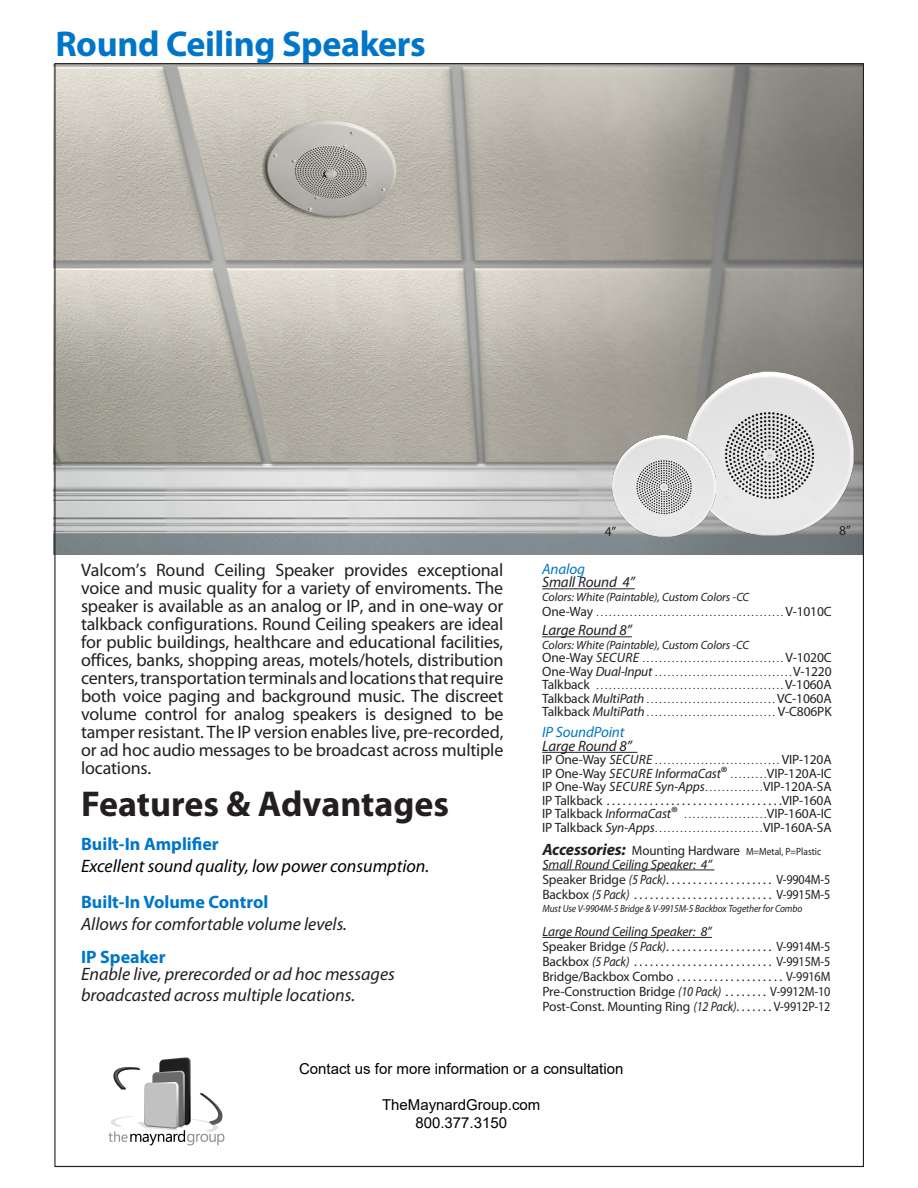
<style>
.page{position:relative;width:918px;height:1188px;background:#fff}
.page>*{position:absolute;margin:0;border:0;box-sizing:border-box;transform-origin:0 0}
.t1{font:700 36px "Myriad Pro";letter-spacing:-.01em;color:#0076c8}
.t2{font:700 36px "Myriad Pro";color:#231f20}
.t3{font:18px/18px "Myriad Pro";letter-spacing:-.01em;color:#231f20;text-align:justify}
.t4{font:italic 18px/21.6px "Myriad Pro";color:#231f20}
.t5{font:700 18px "Myriad Pro";color:#0076c8}
.t6{font:italic 18px "Myriad Pro";color:#000}
.t7{font:15px "Arial";color:#000}
.t8{font:italic 15px "Myriad Pro";letter-spacing:-.01em;color:#231f20}
.t9{font:15px/18px "Arial";color:#000;text-align:center}
.t10{font:italic 15px "Myriad Pro";letter-spacing:-.01em;color:#0077bd}
.t11{font:13.5px/15px "Myriad Pro";letter-spacing:-.01em;color:#231f20}
.t12{font:italic 13.5px "Myriad Pro";letter-spacing:-.01em;color:#231f20}
.t13{font:13.5px "Myriad Pro";letter-spacing:-.01em;color:#231f20;scale:.9 1}
.t14{font:italic 12px "Myriad Pro";letter-spacing:-.01em;color:#231f20}
.t15{font:10.5px "Myriad Pro";color:#231f20}
.t16{font:italic 10.5px "Myriad Pro";letter-spacing:-.01em;color:#231f20;scale:.9 1}
.t17{font:10.5px "Myriad Pro";color:#231f20;scale:.9 1}
.s1{font-size:13.5px}
.s2{font-style:italic;font-size:13.5px}
.s3{font-style:normal}
.s4{font-style:normal;font-size:16.5px}
.s5{font-style:normal;font-size:10.5px}
.s6{font-style:italic}
.s7{font-size:10.5px}
.s8{font-size:16.5px}
.s9{font-weight:700;font-style:italic;font-size:16.5px}
.s10{font-style:inherit}
</style>
<div class="page">
<img style="left:56px;top:65px;width:806px;height:489px">
<hr style="left:542px;top:588px;width:93px;height:1px;background:#231f20">
<hr style="left:542px;top:636px;width:90px;height:1px;background:#231f20">
<hr style="left:542px;top:752px;width:95px;height:1px;background:#231f20">
<hr style="left:542px;top:870px;width:172px;height:1px;background:#231f20">
<hr style="left:542px;top:937px;width:170px;height:1px;background:#231f20">
<img style="left:672px;top:366px;width:190px;height:173px">
<img style="left:603px;top:432px;width:118px;height:107px">
<img style="left:108px;top:1057px;width:117px;height:89px">
<p class="t1" style="left:55px;top:20px;width:372px">Round Ceiling Speakers</p>
<p class="t3" style="left:81px;top:561px;width:424px">Valcom’s Round Ceiling Speaker provides exceptional voice and music quality for a variety of enviroments. The speaker is available as an analog or IP, and in one-way or talkback configurations. Round Ceiling speakers are ideal for public buildings, healthcare and educational facilities, offices, banks, shopping areas, motels/hotels, distribution centers, transportation terminals and locations that require both voice paging and background music. The discreet volume control for analog speakers is designed to be tamper resistant. The IP version enables live, pre-recorded, or ad hoc audio messages to be broadcast across multiple locations.</p>
<p class="t2" style="left:81px;top:781px;width:370px">Features &amp; Advantages</p>
<p class="t5" style="left:81px;top:832px;width:139px">Built-In Amplifier</p>
<p class="t6" style="left:81px;top:854px;width:350px">Excellent sound quality, low power consumption.</p>
<p class="t5" style="left:81px;top:890px;width:189px">Built-In Volume Control</p>
<p class="t4" style="left:81px;top:913px;width:267px">Allows for comfortable volume levels.</p>
<p class="t5" style="left:81px;top:946px;width:86px">IP Speaker</p>
<p class="t4" style="left:81px;top:963px;width:315px">Enable live, prerecorded or ad hoc messages broadcasted across multiple locations.</p>
<p class="t11" style="left:605px;top:524px;width:13px">4”</p>
<p class="t11" style="left:839px;top:523px;width:13px">8”</p>
<p class="t10" style="left:542px;top:560px;width:44px">Analog</p>
<p class="t8" style="left:542px;top:573px;width:94px">Small Round 4”</p>
<p class="t14" style="left:542px;top:589px;width:209px">Colors: White (Paintable), Custom Colors -CC</p>
<p class="t15" style="left:542px;top:606px;width:56px"><span class="s1">One-Way</span>..............................................</p>
<p class="t11" style="left:785px;top:604px;width:48px">V-1010C</p>
<p class="t8" style="left:542px;top:621px;width:91px">Large Round 8”</p>
<p class="t14" style="left:542px;top:637px;width:209px">Colors: White (Paintable), Custom Colors -CC</p>
<p class="t15" style="left:542px;top:652px;width:102px"><span class="s1">One-Way</span> <span class="s2">SECURE</span>...................................</p>
<p class="t11" style="left:785px;top:650px;width:48px">V-1020C</p>
<p class="t15" style="left:542px;top:666px;width:115px"><span class="s1">One-Way</span> <span class="s2">Dual-Input</span>.................................</p>
<p class="t11" style="left:793px;top:664px;width:40px">V-1220</p>
<p class="t15" style="left:542px;top:679px;width:56px"><span class="s1">Talkback</span> ..............................................</p>
<p class="t11" style="left:785px;top:677px;width:48px">V-1060A</p>
<p class="t15" style="left:542px;top:693px;width:106px"><span class="s1">Talkback</span> <span class="s2">MultiPath</span>................................</p>
<p class="t11" style="left:777px;top:691px;width:56px">VC-1060A</p>
<p class="t15" style="left:542px;top:706px;width:106px"><span class="s1">Talkback</span> <span class="s2">MultiPath</span>................................</p>
<p class="t11" style="left:778px;top:704px;width:55px">V-C806PK</p>
<p class="t10" style="left:542px;top:723px;width:84px">IP SoundPoint</p>
<p class="t8" style="left:542px;top:737px;width:91px">Large Round 8”</p>
<p class="t15" style="left:542px;top:754px;width:115px"><span class="s1">IP One-Way</span> <span class="s2">SECURE</span>...............................</p>
<p class="t11" style="left:782px;top:752px;width:51px">VIP-120A</p>
<p class="t12" style="left:542px;top:765px;width:190px"><span class="s3">IP One-Way</span> SECURE InformaCast<span class="s4">®</span><span class="s5">.........</span></p>
<p class="t11" style="left:542px;top:766px;width:291px;line-height:13.5px;text-align:right">VIP-120A-IC<br>IP One-Way <span class="s6">SECURE Syn-Apps</span><span class="s7">. . . . . . . . . . . . . .</span>VIP-120A-SA</p>
<p class="t11" style="left:542px;top:793px;width:66px">IP Talkback.................................</p>
<p class="t11" style="left:782px;top:793px;width:51px">VIP-160A</p>
<p class="t15" style="left:542px;top:808px;width:144px"><span class="s1">IP Talkback</span> <span class="s2">InformaCast</span><span class="s8">®</span> ....................</p>
<p class="t11" style="left:767px;top:806px;width:66px">VIP-160A-IC</p>
<p class="t15" style="left:542px;top:822px;width:291px"><span class="s1">IP Talkback</span> <span class="s2">Syn-Apps</span>. . . . . . . . . . . . . . . . . . . . . . . . . .<span class="s1">VIP-160A-SA</span></p>
<p class="t17" style="left:542px;top:845px;width:311px"><span class="s9">Accessories:</span> <span class="s1">Mounting Hardware</span> M=Metal, P=Plastic</p>
<p class="t11" style="left:542px;top:856px;width:290px"><span class="s6">Small Round Ceiling Speaker: 4”<br></span>Speaker Bridge <span class="s6">(5 Pack)</span>. . . . . . . . . . . . . . . . . . . . V-9904M-5<br>Backbox <span class="s6">(5 Pack)</span> ...........................</p>
<p class="t13" style="left:776px;top:886px;width:62px">V-9915M-5</p>
<p class="t16" style="left:542px;top:902px;width:290px">Must Use V-9904M-5 Bridge &amp; V-9915M-5 Backbox Together for Combo</p>
<p class="t11" style="left:542px;top:924px;width:290px"><span class="s6">Large Round Ceiling Speaker: 8”<br></span>Speaker Bridge <span class="s6">(5 Pack)</span>. . . . . . . . . . . . . . . . . . . . V-9914M-5<br>Backbox <span class="s6">(5 Pack)</span> ...........................</p>
<p class="t13" style="left:776px;top:953px;width:62px">V-9915M-5</p>
<p class="t11" style="left:542px;top:969px;width:136px">Bridge/Backbox Combo.....................</p>
<p class="t13" style="left:786px;top:968px;width:51px">V-9916M</p>
<p class="t11" style="left:542px;top:984px;width:184px">Pre-Construction Bridge <span class="s6">(10 Pack)</span>.........</p>
<p class="t13" style="left:770px;top:983px;width:68px">V-9912M-10</p>
<p class="t11" style="left:542px;top:999px;width:290px">Post-Const. Mounting Ring <span class="s6">(12 Pack)</span>. . . . . . . V-9912P-12</p>
<p class="t7" style="left:299px;top:1059px;width:326px">Contact us for more information or a <span class="s10">consultation</span></p>
<p class="t9" style="left:382px;top:1096px;width:160px">TheMaynardGroup.com<br>800.377.3150</p>
</div>
